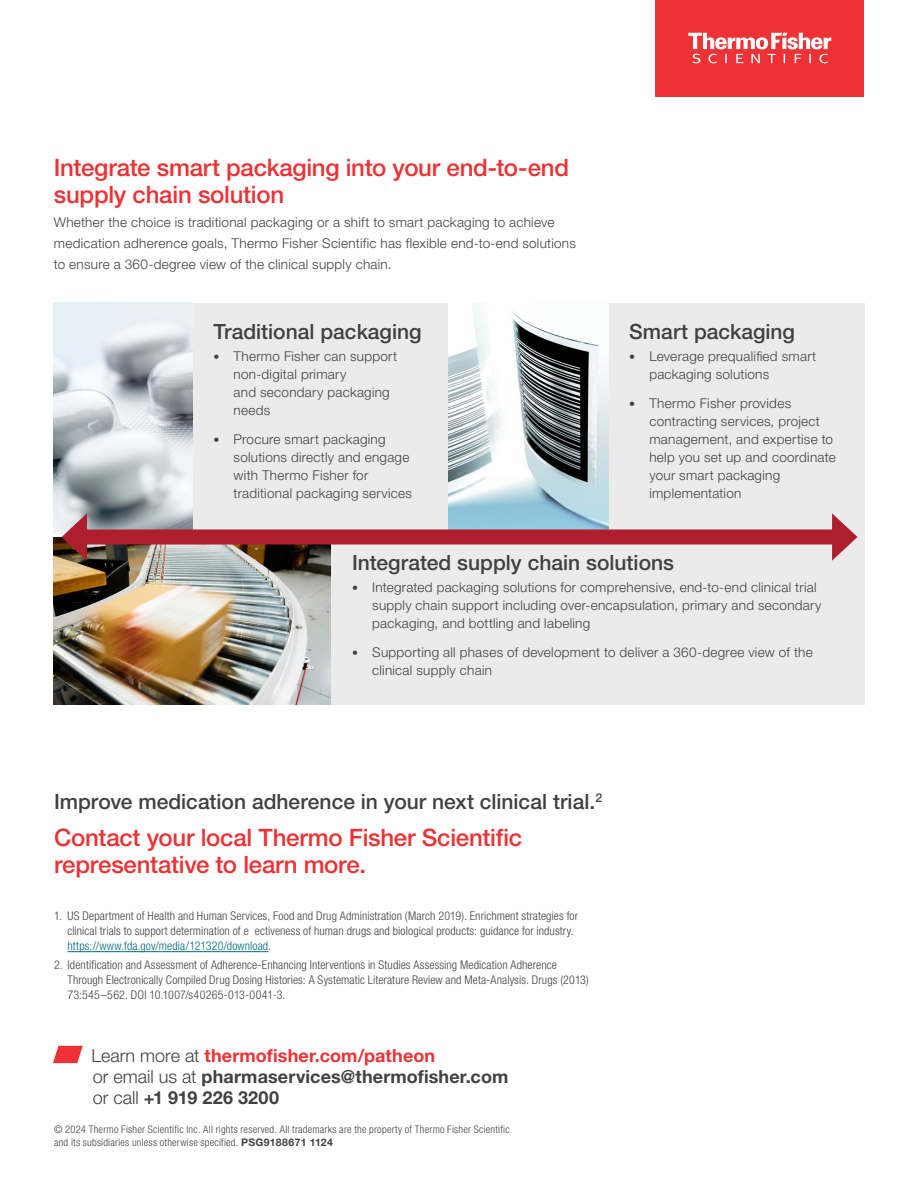
<style>
.page{position:relative;width:918px;height:1188px;background:#fff}
.page>*{position:absolute;margin:0;border:0;box-sizing:border-box;transform-origin:0 0}
.t1{font:500 24px/27px "Helvetica Neue LTW1 G";letter-spacing:-.01em;color:#ee3134}
.t2{font:500 21px "Helvetica Neue LTW1 G";color:#414042}
.t3{font:700 18px/21px "Helvetica Neue LTW1 G";letter-spacing:.01em;color:#414042}
.t4{font:300 13.5px/18px "Helvetica Neue LTW1 G";letter-spacing:.02em;color:#414042}
.t5{font:300 condensed 12px/15px "Helvetica Neue LTW1 G";letter-spacing:.01em;color:#414042}
.t6{font:300 condensed 10.5px/13.5px "Helvetica Neue LTW1 G";letter-spacing:.025em;color:#414042}
.s1{font-size:12px}
.s2{color:#006880}
.s3{font-weight:300}
.s4{color:#ee3134}
.s5{font-weight:700;font-stretch:normal}
</style>
<div class="page">
<hr style="left:68px;top:951px;width:200px;height:1px;background:#006880">
<svg style="left:53px;top:1046px;width:30px;height:17px"></svg>
<div style="left:192px;top:303px;width:256px;height:231px;background:#ebebec"></div>
<div style="left:331px;top:534px;width:533px;height:171px;background:#ebebec"></div>
<div style="left:608px;top:303px;width:256px;height:231px;background:#ebebec"></div>
<img style="left:54px;top:303px;width:138px;height:231px">
<img style="left:54px;top:537px;width:277px;height:168px">
<img style="left:448px;top:303px;width:160px;height:227px">
<div style="left:77px;top:530px;width:765px;height:14px;background:#ad1f2d"></div>
<svg style="left:62px;top:513px;width:25px;height:48px"></svg>
<svg style="left:832px;top:513px;width:26px;height:48px"></svg>
<div style="left:656px;top:0;width:208px;height:96px;background:#ee3134"></div>
<svg style="left:688px;top:33px;width:143px;height:30px"></svg>
<h1 class="t1" style="left:54px;top:154px;width:517px">Integrate smart packaging into your end-to-end supply chain solution</h1>
<p class="t4" style="left:54px;top:212px;width:524px;line-height:21px">Whether the choice is traditional packaging or a shift to smart packaging to achieve medication adherence goals, Thermo Fisher Scientific has flexible end-to-end solutions to ensure a 360-degree view of the clinical supply chain.</p>
<h2 class="t2" style="left:213px;top:319px;width:210px">Traditional packaging</h2>
<p class="t4" style="left:234px;top:348px;width:165px;text-indent:-20px"><span class="s1">•</span> Thermo Fisher can support non-digital primary<br>and secondary packaging needs</p>
<p class="t4" style="left:234px;top:430px;width:180px;text-indent:-20px"><span class="s1">•</span> Procure smart packaging solutions directly and engage with Thermo Fisher for traditional packaging services</p>
<h2 class="t2" style="left:629px;top:319px;width:167px">Smart packaging</h2>
<p class="t4" style="left:649px;top:348px;width:168px;text-indent:-20px"><span class="s1">•</span> Leverage prequalified smart packaging solutions</p>
<p class="t4" style="left:649px;top:394px;width:188px;text-indent:-20px"><span class="s1">•</span> Thermo Fisher provides contracting services, project management, and expertise to help you set up and coordinate your smart packaging implementation</p>
<h2 class="t2" style="left:352px;top:550px;width:324px">Integrated supply chain solutions</h2>
<p class="t4" style="left:372px;top:579px;width:451px;text-indent:-20px"><span class="s1">•</span> Integrated packaging solutions for comprehensive, end-to-end clinical trial supply chain support including over-encapsulation, primary and secondary packaging, and bottling and labeling</p>
<p class="t4" style="left:372px;top:643px;width:442px;text-indent:-20px"><span class="s1">•</span> Supporting all phases of development to deliver a 360-degree view of the clinical supply chain</p>
<h2 class="t2" style="left:54px;top:788px;width:550px">Improve medication adherence in your next clinical trial.<sup>2</sup></h2>
<h1 class="t1" style="left:54px;top:824px;width:470px">Contact your local Thermo Fisher Scientific representative to learn more.</h1>
<p class="t5" style="left:67px;top:909px;width:512px;text-indent:-13px">1. US Department of Health and Human Services, Food and Drug Administration (March 2019). Enrichment strategies for clinical trials to support determination of e ectiveness of human drugs and biological products: guidance for industry. <span class="s2">https://www.fda.gov/media/121320/download</span>.</p>
<p class="t5" style="left:68px;top:957px;width:523px;text-indent:-14px">2. Identification and Assessment of Adherence-Enhancing Interventions in Studies Assessing Medication Adherence<br>Through Electronically Compiled Drug Dosing Histories: A Systematic Literature Review and Meta-Analysis. Drugs (2013)<br>73:545–562. DOI 10.1007/s40265-013-0041-3.</p>
<h3 class="t3" style="left:92px;top:1045px;width:418px"><span class="s3">Learn more at</span> <span class="s4">thermofisher.com/patheon<br></span><span class="s3">or email us at</span> pharmaservices@thermofisher.com <span class="s3">or call</span> +1 919 226 3200</h3>
<p class="t6" style="left:54px;top:1122px;width:457px">© 2024 Thermo Fisher Scientific Inc. All rights reserved. All trademarks are the property of Thermo Fisher Scientific and its subsidiaries unless otherwise specified. <span class="s5">PSG9188671 1124</span></p>
</div>
